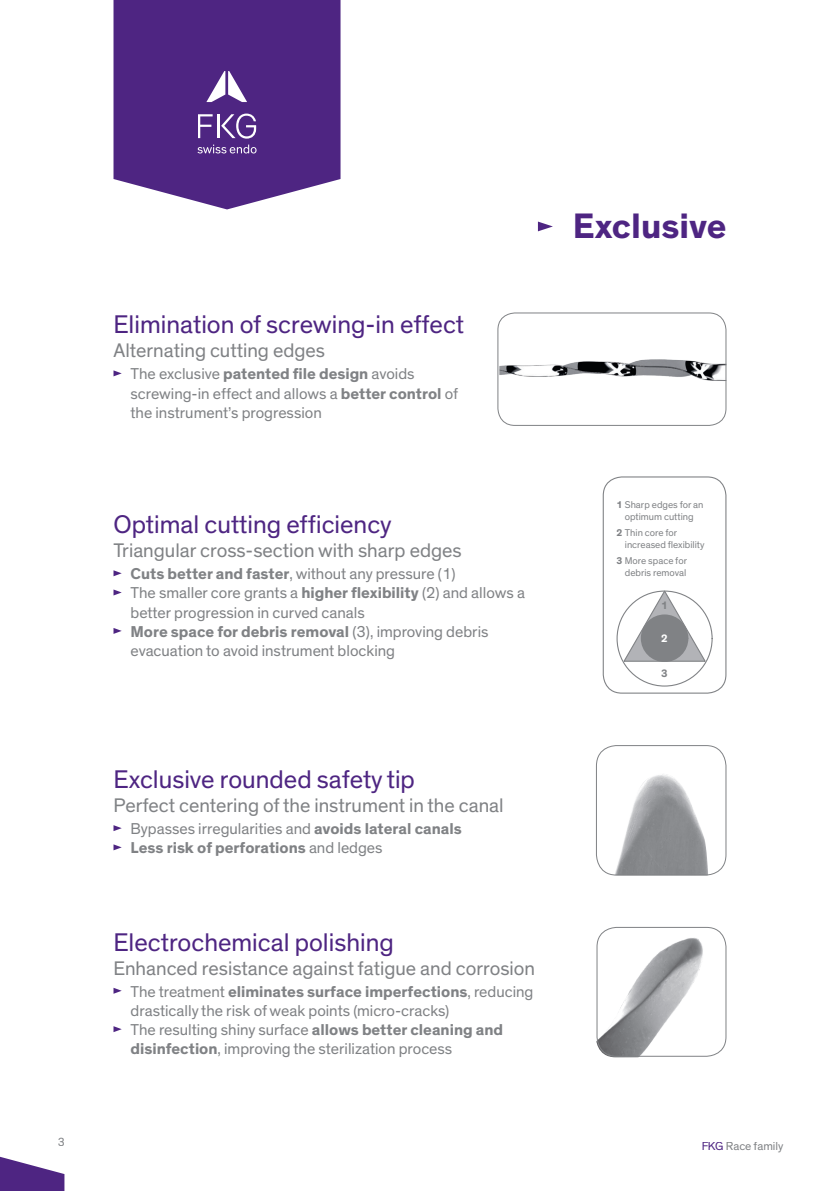
<style>
.page{position:relative;width:840px;height:1191px;background:#fff}
.page>*{position:absolute;margin:0;border:0;box-sizing:border-box;transform-origin:0 0}
.t1{font:700 36px "Theinhardt";color:#4e2582}
.t2{font:26px "Theinhardt";color:#4e2582}
.t3{font:20px "Theinhardt";color:#808285}
.t4{font:16px/19.2px "Theinhardt";color:#808285}
.t5{font:700 16px/19.2px "Theinhardt";color:#808285}
.t6{font:12px "Theinhardt";color:#808285}
.t7{font:700 11px "Theinhardt";color:#808285}
.t8{font:700 11px "Theinhardt";color:#fff}
.t9{font:10px/12px "Theinhardt";color:#808285;text-align:center}
.s1{font-weight:700}
.s2{font-weight:400}
.s3{color:#4e2582}
</style>
<div class="page">
<img style="left:499px;top:322px;width:227px;height:104px">
<div style="left:497px;top:312px;width:229px;height:114px;border:1px solid #808285;border-radius:17px"></div>
<img style="left:596px;top:934px;width:109px;height:123px">
<div style="left:596px;top:927px;width:130px;height:129px;border:1px solid #808285;border-radius:20px"></div>
<img style="left:615px;top:774px;width:92px;height:99px">
<div style="left:595px;top:745px;width:131px;height:130px;border:1px solid #808285;border-radius:20px"></div>
<svg style="left:621px;top:590px;width:85px;height:72px"></svg>
<div style="left:640px;top:614px;width:48px;height:48px;background:#808285;border:2px solid #808285;border-radius:50%"></div>
<div style="left:602px;top:476px;width:124px;height:217px;border:1px solid #808285;border-radius:19px"></div>
<svg style="left:0;top:1156px;width:64px;height:35px"></svg>
<svg style="left:113px;top:0;width:227px;height:209px;background:#5c368c"></svg>
<svg style="left:197px;top:145px;width:59px;height:8px"></svg>
<svg style="left:198px;top:114px;width:14px;height:24px"></svg>
<hr style="left:217px;top:114px;width:2px;height:24px;background:#fff">
<svg style="left:221px;top:114px;width:35px;height:25px"></svg>
<svg style="left:206px;top:71px;width:41px;height:31px"></svg>
<svg style="left:113px;top:370px;width:9px;height:6px"></svg>
<svg style="left:113px;top:987px;width:9px;height:6px"></svg>
<svg style="left:113px;top:1026px;width:9px;height:6px"></svg>
<svg style="left:113px;top:570px;width:9px;height:6px"></svg>
<svg style="left:113px;top:589px;width:9px;height:6px"></svg>
<svg style="left:113px;top:628px;width:9px;height:6px"></svg>
<svg style="left:113px;top:825px;width:9px;height:6px"></svg>
<svg style="left:113px;top:844px;width:9px;height:6px"></svg>
<svg style="left:537px;top:221px;width:15px;height:10px"></svg>
<p class="t6" style="left:57px;top:1134px;width:9px">3</p>
<h2 class="t2" style="left:113px;top:309px;width:352px">Elimination of screwing-in effect</h2>
<p class="t3" style="left:113px;top:339px;width:213px">Alternating cutting edges</p>
<p class="t4" style="left:130px;top:365px;width:329px">The exclusive <span class="s1">patented file design</span> avoids screwing‑in effect and allows a <span class="s1">better control</span> of the instrument’s progression</p>
<h2 class="t2" style="left:113px;top:509px;width:279px">Optimal cutting efficiency</h2>
<p class="t3" style="left:113px;top:539px;width:349px">Triangular cross-section with sharp edges</p>
<p class="t4" style="left:130px;top:565px;width:396px"><span class="s1">Cuts better and faster</span>, without any pressure (1)<br>The smaller core grants a <span class="s1">higher flexibility</span> (2) and allows a better progression in curved canals<br><span class="s1">More space for debris removal</span> (3), improving debris evacuation to avoid instrument blocking</p>
<h2 class="t2" style="left:113px;top:764px;width:303px">Exclusive rounded safety tip</h2>
<p class="t3" style="left:113px;top:793px;width:391px">Perfect centering of the instrument in the canal</p>
<p class="t5" style="left:130px;top:819px;width:332px"><span class="s2">Bypasses irregularities and</span> avoids lateral canals<br>Less risk of perforations <span class="s2">and ledges</span></p>
<h2 class="t2" style="left:113px;top:926px;width:281px">Electrochemical polishing</h2>
<p class="t3" style="left:113px;top:956px;width:423px">Enhanced resistance against fatigue and corrosion</p>
<p class="t4" style="left:130px;top:982px;width:404px">The treatment <span class="s1">eliminates surface imperfections</span>, reducing drastically the risk of weak points (micro-cracks)<br>The resulting shiny surface <span class="s1">allows better cleaning and disinfection</span>, improving the sterilization process</p>
<h1 class="t1" style="left:572px;top:204px;width:155px">Exclusive</h1>
<p class="t9" style="left:616px;top:499px;width:89px"><span class="s1">1</span> Sharp edges for an optimum cutting</p>
<p class="t9" style="left:624px;top:527px;width:81px;text-align:left;text-indent:-8px"><span class="s1">2</span> Thin core for increased flexibility</p>
<p class="t9" style="left:616px;top:555px;width:72px;text-align:right"><span class="s1">3</span> More space for debris removal</p>
<p class="t7" style="left:660px;top:598px;width:8px">1</p>
<p class="t8" style="left:660px;top:631px;width:8px">2</p>
<p class="t7" style="left:660px;top:667px;width:8px">3</p>
<p class="t6" style="left:701px;top:1139px;width:84px"><span class="s3">FKG</span> Race family</p>
</div>
